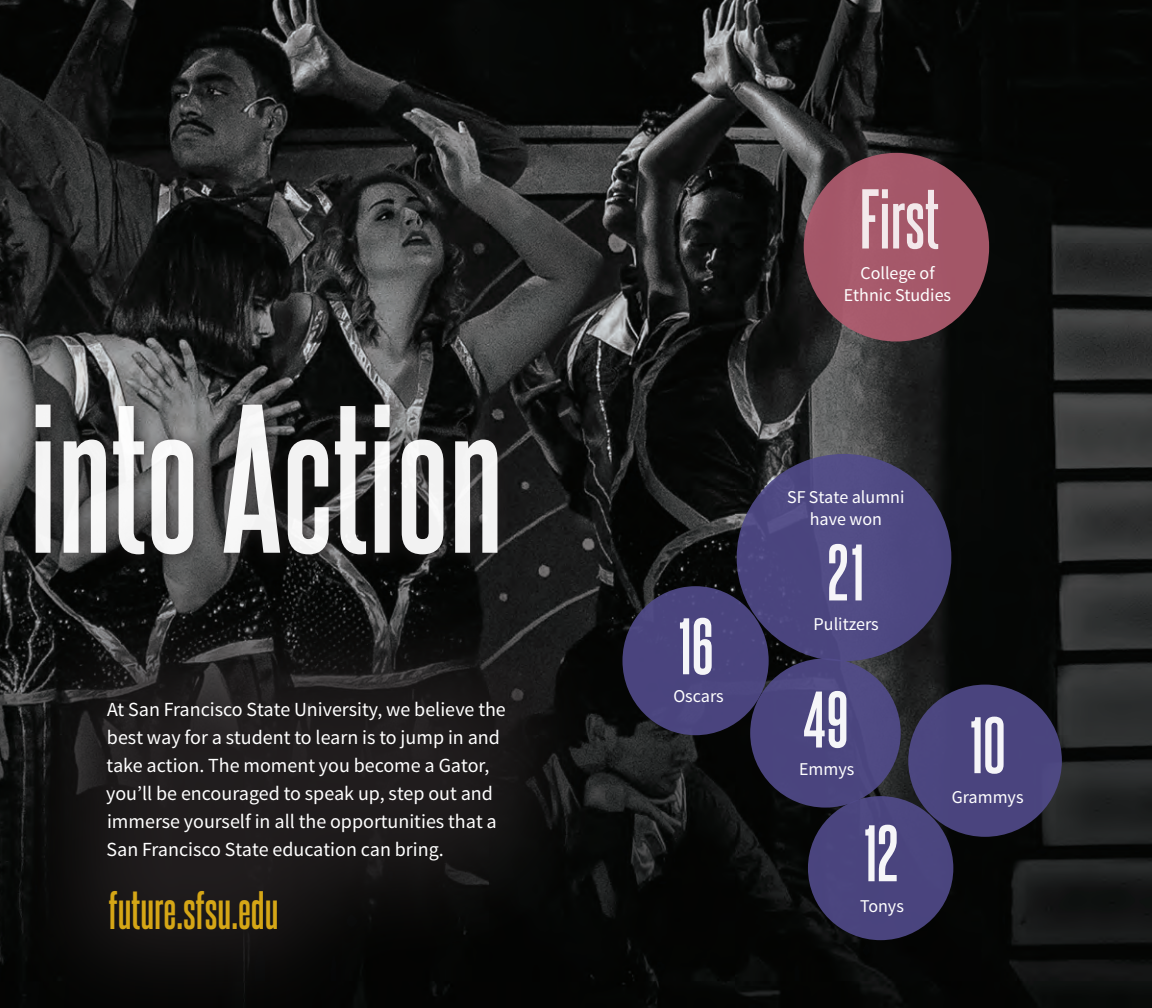
<style>
.page{position:relative;width:1152px;height:1008px;background:#fff}
.page>*{position:absolute;margin:0;border:0;box-sizing:border-box;transform-origin:0 0}
.t1{font:700 180px "Steelfish Rg";color:#fff}
.t2{font:700 72px "Steelfish Rg";color:#fff}
.t3{font:700 68px "Steelfish Rg";color:#fff}
.t4{font:700 46px "Steelfish Rg";color:#d5a616}
.t5{font:20px/28px "Source Sans Pro";color:#fff}
.t6{font:18px/22px "Source Sans Pro";color:#fff;text-align:center}
</style>
<div class="page">
<img style="left:0;top:0;width:1152px;height:1008px">
<div style="left:804px;top:153px;width:185px;height:189px;background:#a45769;border-radius:50%"></div>
<div style="left:737px;top:454px;width:214px;height:207px;background:#4d4882;border-radius:50%"></div>
<div style="left:622px;top:586px;width:147px;height:149px;background:#4a447e;border-radius:50%"></div>
<div style="left:750px;top:658px;width:151px;height:150px;background:#4a457e;border-radius:50%"></div>
<div style="left:908px;top:685px;width:154px;height:152px;background:#4a447e;border-radius:50%"></div>
<div style="left:808px;top:796px;width:145px;height:144px;background:#4a447e;border-radius:50%"></div>
<div style="left:0;top:583px;width:618px;height:425px;background:#231f20;opacity:.92"></div>
<div style="left:0;top:392px;width:515px;height:203px;background:#231f20;opacity:.75"></div>
<h1 class="t1" style="left:29px;top:369px;width:476px">into Action</h1>
<p class="t5" style="left:106px;top:696px;width:401px">At San Francisco State University, we believe the best way for a student to learn is to jump in and take action. The moment you become a Gator, you’ll be encouraged to speak up, step out and immerse yourself in all the opportunities that a San Francisco State education can bring.</p>
<p class="t4" style="left:109px;top:882px;width:171px">future.sfsu.edu</p>
<h2 class="t2" style="left:860px;top:175px;width:81px">First</h2>
<p class="t6" style="left:844px;top:262px;width:109px">College of<br>Ethnic Studies</p>
<h3 class="t3" style="left:679px;top:605px;width:36px">16</h3>
<p class="t6" style="left:673px;top:685px;width:52px">Oscars</p>
<p class="t6" style="left:787px;top:486px;width:119px">SF State alumni have won</p>
<h3 class="t3" style="left:827px;top:531px;width:38px">21</h3>
<p class="t6" style="left:814px;top:613px;width:67px">Pulitzers</p>
<h3 class="t3" style="left:804px;top:678px;width:46px">49</h3>
<p class="t6" style="left:799px;top:759px;width:57px">Emmys</p>
<h3 class="t3" style="left:864px;top:812px;width:36px">12</h3>
<p class="t6" style="left:860px;top:895px;width:45px">Tonys</p>
<h3 class="t3" style="left:970px;top:704px;width:37px">10</h3>
<p class="t6" style="left:952px;top:786px;width:73px">Grammys</p>
</div>
